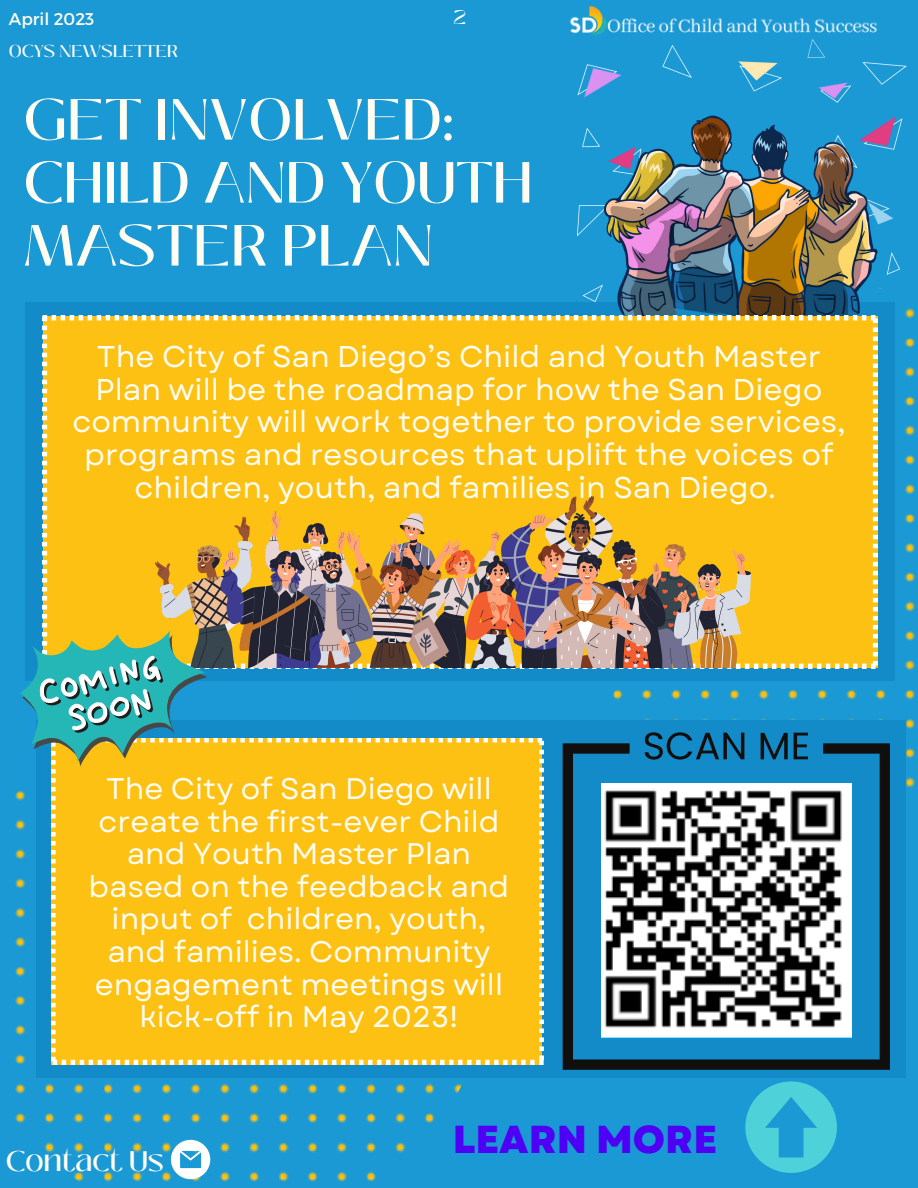
<style>
.page{position:relative;width:918px;height:1188px;background:#1a99d5}
.page>*{position:absolute;margin:0;border:0;box-sizing:border-box;transform-origin:0 0}
.t1{font:500 57.75px/63px "Black Mango";color:#fffcf2}
.t2{font:800 39px "Garet";color:#4e00f4}
.t3{font:30px/32.7px "Garet";color:#fffcf2;text-align:center}
.t4{font:29.85px/32.7px "Garet";color:#fffcf2;text-align:center}
.t5{font:500 28.2px "Black Mango";color:#fffcf2}
.t6{font:500 19.5px "Black Mango";color:#fff}
.t7{font:500 17.1px "Black Mango";color:#fffcf2}
.t8{font:16.95px "Montserrat";color:#fffcf2}
</style>
<div class="page">
<svg style="left:15px;top:720px;width:475px;height:462px"></svg>
<svg style="left:539px;top:308px;width:376px;height:480px"></svg>
<div style="left:22px;top:595px;width:338px;height:338px;background:#1b99d6;border-radius:50%"></div>
<div style="left:25px;top:302px;width:869px;height:379px;background:#138bc8"></div>
<img style="left:578px;top:115px;width:328px;height:212px">
<div style="left:43px;top:316px;width:834px;height:352px;background:#fcc113"></div>
<img style="left:156px;top:496px;width:595px;height:171px">
<img style="left:570px;top:5px;width:337px;height:98px">
<svg style="left:171px;top:1140px;width:39px;height:39px"></svg>
<div style="left:37px;top:721px;width:869px;height:356px;background:#138bc8"></div>
<div style="left:51px;top:738px;width:493px;height:326px;background:#fcc113"></div>
<svg style="left:15px;top:608px;width:206px;height:171px"></svg>
<svg style="left:563px;top:743px;width:327px;height:327px"></svg>
<svg style="left:645px;top:732px;width:99px;height:28px"></svg>
<svg style="left:761px;top:733px;width:27px;height:26px"></svg>
<svg style="left:794px;top:733px;width:14px;height:26px"></svg>
<svg style="left:745px;top:1081px;width:92px;height:92px"></svg>
<p class="t8" style="left:9px;top:8px;width:87px">April 2023</p>
<p class="t7" style="left:9px;top:38px;width:171px">OCYS NEWSLETTER</p>
<p class="t6" style="left:454px;top:3px;width:14px">2</p>
<h1 class="t1" style="left:23px;top:88px;width:511px">GET INVOLVED:<br>CHILD AND YOUTH<br>MASTER PLAN</h1>
<p class="t3" style="left:72px;top:340px;width:775px">The City of San Diego’s Child and Youth Master Plan will be the roadmap for how the San Diego community will work together to provide services, programs and resources that uplift the voices of children, youth, and families in San Diego.</p>
<p class="t4" style="left:89px;top:772px;width:422px">The City of San Diego will create the first-ever Child and Youth Master Plan based on the feedback and input of children, youth, and families. Community engagement meetings will kick-off in May 2023!</p>
<p class="t5" style="left:6px;top:1140px;width:159px">Contact Us</p>
<h2 class="t2" style="left:453px;top:1112px;width:266px">LEARN MORE</h2>
</div>
